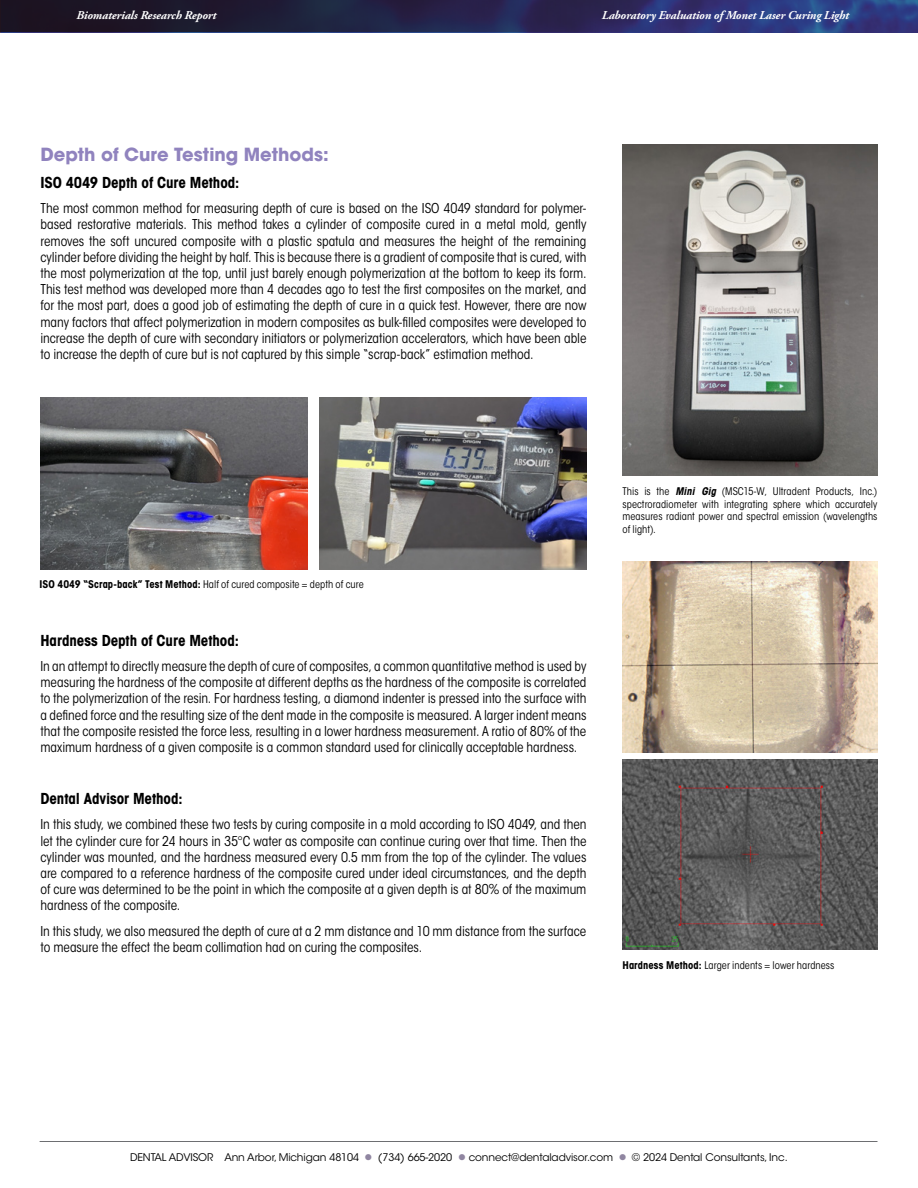
<style>
.page{position:relative;width:918px;height:1188px;background:#fff}
.page>*{position:absolute;margin:0;border:0;box-sizing:border-box;transform-origin:0 0}
.t1{font:700 18px "ITC Avant Garde Std";color:#9083be}
.t2{font:700 condensed 15px "ITC Avant Garde Std";letter-spacing:-.005em;color:#000}
.t3{font:condensed 13.5px/16.2px "ITC Avant Garde Std";letter-spacing:-.005em;color:#000;text-align:justify}
.t4{font:italic 700 12px "Adobe Garamond Pro";letter-spacing:-.01em;color:#fff}
.t5{font:condensed 10.5px/12.6px "ITC Avant Garde Std";letter-spacing:.005em;color:#000;text-align:justify}
.t6{font:10.5px "ITC Avant Garde Std";letter-spacing:-.01em;color:#000}
.s1{font-weight:700}
.s2{font-weight:700;font-style:italic}
.s3{color:#9086a1}
</style>
<div class="page">
<svg style="left:0;top:32px;width:918px;height:1px"></svg>
<img style="left:662px;top:0;width:256px;height:32px">
<svg style="left:0;top:0;width:662px;height:32px;background:#211f3e"></svg>
<hr style="left:40px;top:1141px;width:837px;height:1px;background:#6d6e71">
<img style="left:622px;top:145px;width:256px;height:331px">
<img style="left:622px;top:562px;width:256px;height:190px">
<img style="left:622px;top:759px;width:256px;height:190px">
<img style="left:40px;top:397px;width:268px;height:172px">
<img style="left:320px;top:397px;width:266px;height:172px">
<p class="t4" style="left:76px;top:8px;width:142px">Biomaterials Research Report</p>
<p class="t4" style="left:602px;top:8px;width:249px">Laboratory Evaluation of Monet Laser Curing Light</p>
<h1 class="t1" style="left:40px;top:143px;width:290px">Depth of Cure Testing Methods:</h1>
<p class="t2" style="left:40px;top:173px;width:200px">ISO 4049 Depth of Cure Method:</p>
<p class="t3" style="left:40px;top:200px;width:548px">The most common method for measuring depth of cure is based on the ISO 4049 standard for polymer&shy;based restorative materials. This method takes a cylinder of composite cured in a metal mold, gently removes the soft uncured composite with a plastic spatula and measures the height of the remaining cylinder before dividing the height by half. This is because there is a gradient of composite that is cured, with the most polymerization at the top, until just barely enough polymerization at the bottom to keep its form.<br>This test method was developed more than 4 decades ago to test the first composites on the market, and for the most part, does a good job of estimating the depth of cure in a quick test. However, there are now many factors that affect polymerization in modern composites as bulk-filled composites were developed to increase the depth of cure with secondary initiators or polymerization accelerators, which have been able to increase the depth of cure but is not captured by this simple “scrap-back” estimation method.</p>
<p class="t5" style="left:40px;top:578px;width:326px"><span class="s1">ISO 4049 “Scrap-back” Test Method:</span> Half of cured composite = depth of cure</p>
<p class="t2" style="left:40px;top:631px;width:200px">Hardness Depth of Cure Method:</p>
<p class="t3" style="left:40px;top:658px;width:548px">In an attempt to directly measure the depth of cure of composites, a common quantitative method is used by measuring the hardness of the composite at different depths as the hardness of the composite is correlated to the polymerization of the resin. For hardness testing, a diamond indenter is pressed into the surface with a defined force and the resulting size of the dent made in the composite is measured. A larger indent means that the composite resisted the force less, resulting in a lower hardness measurement. A ratio of 80% of the maximum hardness of a given composite is a common standard used for clinically acceptable hardness.</p>
<p class="t2" style="left:40px;top:789px;width:144px">Dental Advisor Method:</p>
<p class="t3" style="left:40px;top:817px;width:548px">In this study, we combined these two tests by curing composite in a mold according to ISO 4049, and then let the cylinder cure for 24 hours in 35°C water as composite can continue curing over that time. Then the cylinder was mounted, and the hardness measured every 0.5 mm from the top of the cylinder. The values are compared to a reference hardness of the composite cured under ideal circumstances, and the depth of cure was determined to be the point in which the composite at a given depth is at 80% of the maximum hardness of the composite.</p>
<p class="t3" style="left:40px;top:923px;width:547px">In this study, we also measured the depth of cure at a 2 mm distance and 10 mm distance from the surface to measure the effect the beam collimation had on curing the composites.</p>
<p class="t5" style="left:622px;top:485px;width:257px">This is the <span class="s2">Mini Gig</span> (MSC15-W, Ultradent Products, Inc.) spectroradiometer with integrating sphere which accurately measures radiant power and spectral emission (wavelengths of light).</p>
<p class="t5" style="left:622px;top:958px;width:214px"><span class="s1">Hardness Method:</span> Larger indents = lower hardness</p>
<p class="t6" style="left:130px;top:1150px;width:659px">DENTAL ADVISOR Ann Arbor, Michigan 48104 <span class="s3">●</span> (734) 665-2020 <span class="s3">●</span> connect@dentaladvisor.com <span class="s3">●</span> © 2024 Dental Consultants, Inc.</p>
</div>
